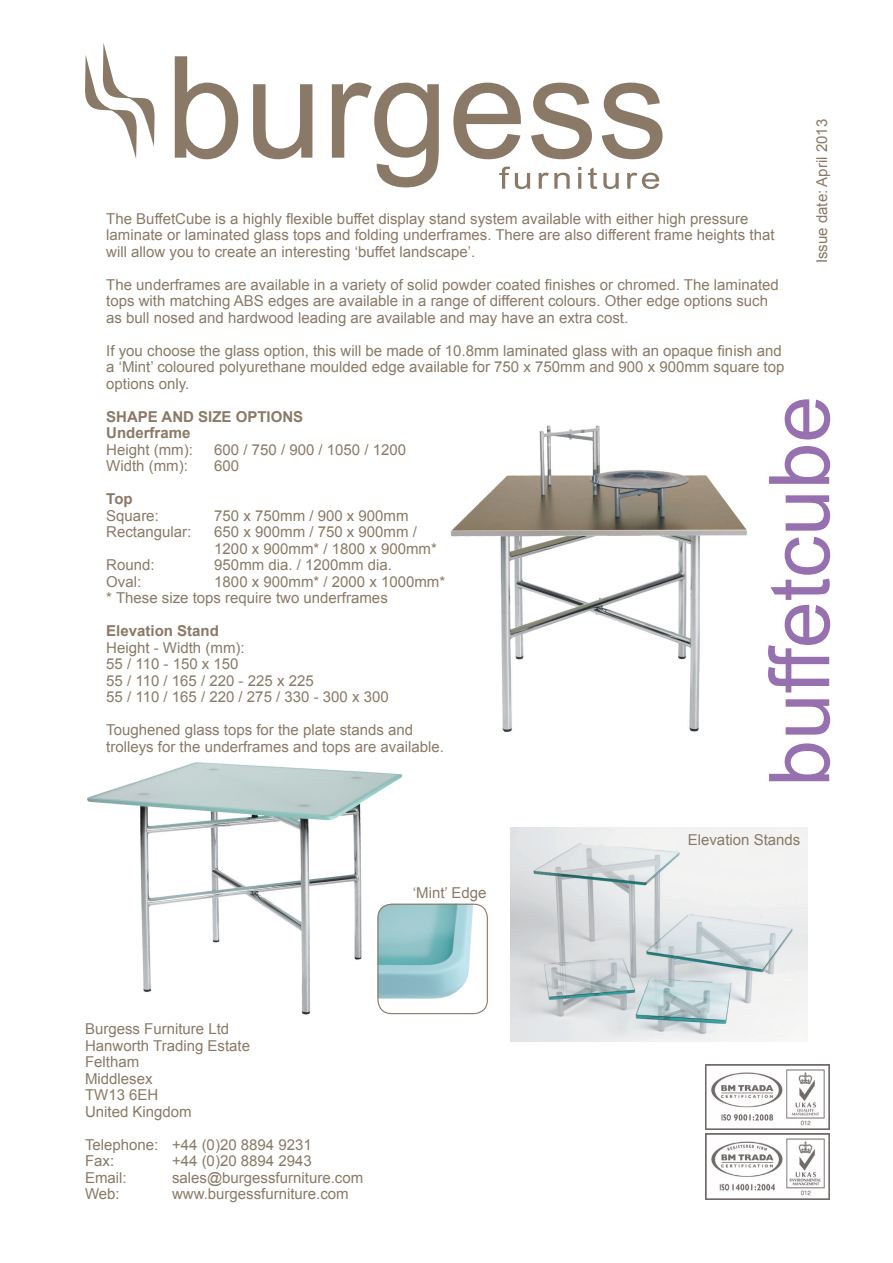
<style>
.page{position:relative;width:893px;height:1263px;background:#fff}
.page>*{position:absolute;margin:0;border:0;box-sizing:border-box;transform-origin:0 0}
.t1{font:84px "Arial";color:#9770b0}
.t2{font:15px/16.5px "Arial";color:#8a7966}
.t3{font:700 15px/16.5px "Arial";color:#8a7966}
</style>
<div class="page">
<img style="left:706px;top:1064px;width:123px;height:65px">
<img style="left:706px;top:1134px;width:123px;height:65px">
<svg style="left:175px;top:56px;width:63px;height:103px"></svg>
<svg style="left:253px;top:84px;width:59px;height:75px"></svg>
<svg style="left:332px;top:83px;width:107px;height:104px"></svg>
<svg style="left:453px;top:83px;width:68px;height:76px"></svg>
<svg style="left:531px;top:83px;width:61px;height:76px"></svg>
<svg style="left:602px;top:83px;width:61px;height:76px"></svg>
<svg style="left:499px;top:167px;width:31px;height:22px"></svg>
<svg style="left:539px;top:173px;width:31px;height:16px"></svg>
<hr style="left:578px;top:173px;width:3px;height:16px;background:#8a7966">
<svg style="left:588px;top:167px;width:9px;height:22px"></svg>
<svg style="left:603px;top:173px;width:16px;height:16px"></svg>
<svg style="left:627px;top:173px;width:32px;height:16px"></svg>
<svg style="left:85px;top:43px;width:70px;height:116px"></svg>
<img style="left:87px;top:762px;width:320px;height:253px">
<img style="left:511px;top:828px;width:297px;height:214px">
<img style="left:450px;top:425px;width:297px;height:307px">
<img style="left:377px;top:904px;width:110px;height:110px">
<div style="left:377px;top:904px;width:111px;height:110px;border:1px solid #8a7966;border-radius:13px"></div>
<p class="t2" style="left:814px;top:263px;width:146px;rotate:-90deg">Issue date: April 2013</p>
<p class="t2" style="left:106px;top:210px;width:670px">The BuffetCube is a highly flexible buffet display stand system available with either high pressure laminate or laminated glass tops and folding underframes. There are also different frame heights that will allow you to create an interesting ‘buffet landscape’.</p>
<p class="t2" style="left:106px;top:276px;width:674px">The underframes are available in a variety of solid powder coated finishes or chromed. The laminated tops with matching ABS edges are available in a range of different colours. Other edge options such as bull nosed and hardwood leading are available and may have an extra cost.</p>
<p class="t2" style="left:106px;top:342px;width:680px">If you choose the glass option, this will be made of 10.8mm laminated glass with an opaque finish and a ‘Mint’ coloured polyurethane moulded edge available for 750 x 750mm and 900 x 900mm square top options only.</p>
<p class="t3" style="left:106px;top:409px;width:198px">SHAPE AND SIZE OPTIONS<br>Underframe</p>
<p class="t2" style="left:106px;top:441px;width:88px">Height (mm):</p>
<p class="t2" style="left:214px;top:441px;width:193px">600 / 750 / 900 / 1050 / 1200</p>
<p class="t2" style="left:106px;top:458px;width:83px">Width (mm):</p>
<p class="t2" style="left:214px;top:458px;width:27px">600</p>
<p class="t3" style="left:106px;top:491px;width:28px">Top</p>
<p class="t2" style="left:106px;top:507px;width:54px">Square:</p>
<p class="t2" style="left:214px;top:507px;width:196px">750 x 750mm / 900 x 900mm</p>
<p class="t2" style="left:106px;top:524px;width:87px">Rectangular:</p>
<p class="t2" style="left:214px;top:524px;width:224px">650 x 900mm / 750 x 900mm /<br>1200 x 900mm* / 1800 x 900mm*</p>
<p class="t2" style="left:106px;top:557px;width:50px">Round:</p>
<p class="t2" style="left:214px;top:557px;width:179px">950mm dia. / 1200mm dia.</p>
<p class="t2" style="left:106px;top:573px;width:37px">Oval:</p>
<h1 class="t1" style="left:745px;top:787px;width:392px;rotate:-90deg">buffetcube</h1>
<p class="t2" style="left:106px;top:573px;width:340px;text-indent:108px">1800 x 900mm* / 2000 x 1000mm* * These size tops require two underframes</p>
<p class="t3" style="left:106px;top:623px;width:114px">Elevation Stand</p>
<p class="t2" style="left:106px;top:639px;width:284px">Height - Width (mm):<br>55 / 110 - 150 x 150<br>55 / 110 / 165 / 220 - 225 x 225<br>55 / 110 / 165 / 220 / 275 / 330 - 300 x 300</p>
<p class="t2" style="left:106px;top:722px;width:339px">Toughened glass tops for the plate stands and trolleys for the underframes and tops are available.</p>
<p class="t2" style="left:85px;top:1021px;width:167px">Burgess Furniture Ltd<br>Hanworth Trading Estate<br>Feltham<br>Middlesex<br>TW13 6EH<br>United Kingdom</p>
<p class="t2" style="left:85px;top:1136px;width:228px">Telephone: +44 (0)20 8894 9231<br>Fax:</p>
<p class="t2" style="left:172px;top:1153px;width:141px">+44 (0)20 8894 2943</p>
<p class="t2" style="left:85px;top:1169px;width:43px">Email:</p>
<p class="t2" style="left:172px;top:1169px;width:193px">sales@burgessfurniture.com</p>
<p class="t2" style="left:85px;top:1186px;width:36px">Web:</p>
<p class="t2" style="left:172px;top:1186px;width:178px">www.burgessfurniture.com</p>
<p class="t2" style="left:413px;top:885px;width:75px">‘Mint’ Edge</p>
<p class="t2" style="left:688px;top:832px;width:114px">Elevation Stands</p>
</div>
